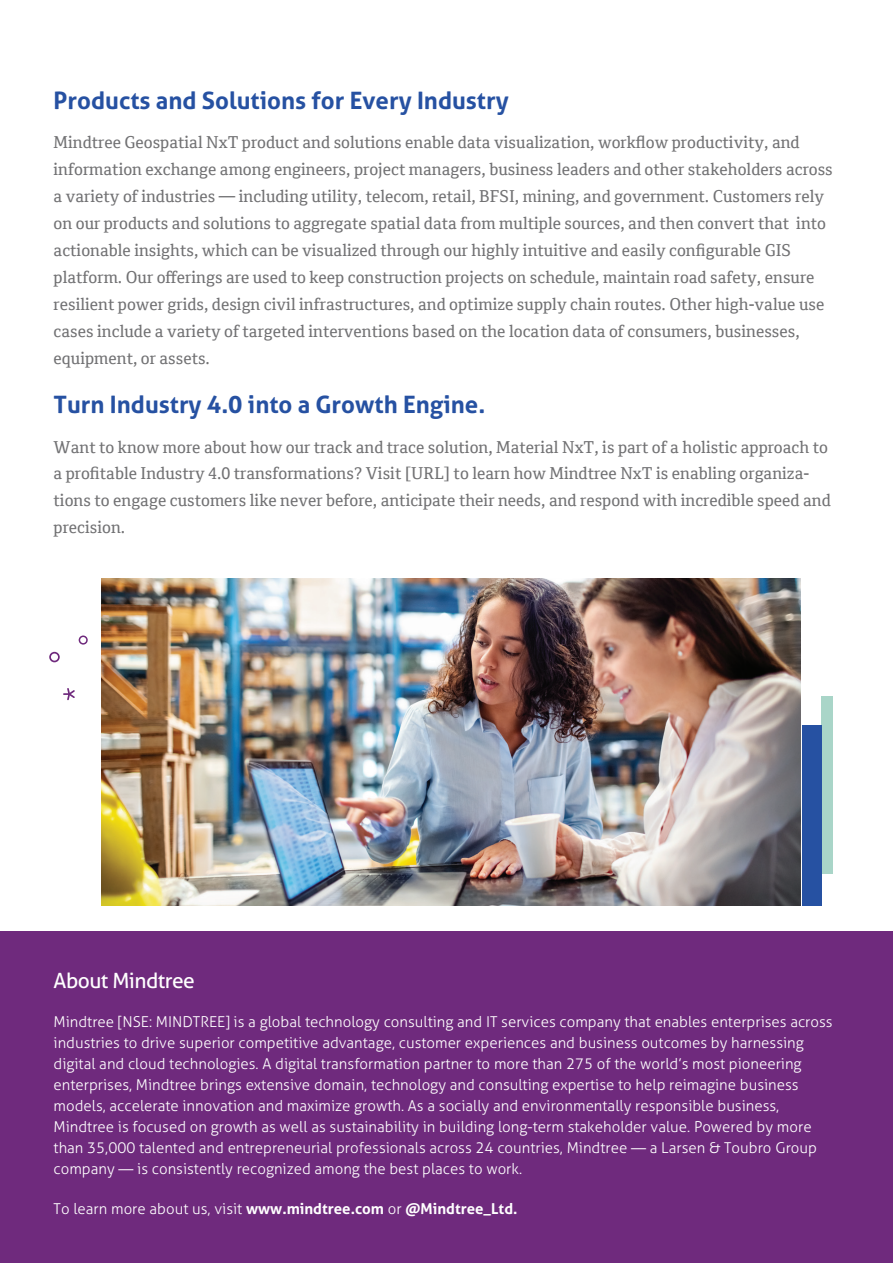
<style>
.page{position:relative;width:893px;height:1263px;background:#fff}
.page>*{position:absolute;margin:0;border:0;box-sizing:border-box;transform-origin:0 0}
.t1{font:700 24px "Aller Typo";color:#2651a2}
.t2{font:21px "Aller Typo";letter-spacing:-.025em;color:#fff}
.t3{font:16.5px/27px "Cordale";color:#717173}
.t4{font:300 15px/21px "Aller Typo";color:#fff}
.t5{font:700 15px "Aller Typo";color:#fff}
.s1{font-weight:300}
</style>
<div class="page">
<div style="left:0;top:931px;width:893px;height:332px;background:#6f2a7d"></div>
<div style="left:79px;top:635px;width:9px;height:10px;border:2px solid #6f2a7d;border-radius:50%"></div>
<svg style="left:63px;top:688px;width:12px;height:12px"></svg>
<svg style="left:49px;top:652px;width:11px;height:10px"></svg>
<div style="left:822px;top:697px;width:11px;height:177px;background:#a9d5c8"></div>
<div style="left:802px;top:726px;width:20px;height:180px;background:#2651a2"></div>
<img style="left:101px;top:579px;width:699px;height:327px">
<h1 class="t1" style="left:54px;top:85px;width:457px">Products and Solutions for Every Industry</h1>
<p class="t3" style="left:54px;top:128px;width:781px">Mindtree Geospatial NxT product and solutions enable data visualization, workflow productivity, and information exchange among engineers, project managers, business leaders and other stakeholders across a variety of industries — including utility, telecom, retail, BFSI, mining, and government. Customers rely on our products and solutions to aggregate spatial data from multiple sources, and then convert that into actionable insights, which can be visualized through our highly intuitive and easily configurable GIS platform. Our offerings are used to keep construction projects on schedule, maintain road safety, ensure resilient power grids, design civil infrastructures, and optimize supply chain routes. Other high-value use cases include a variety of targeted interventions based on the location data of consumers, businesses, equipment, or assets.</p>
<h1 class="t1" style="left:54px;top:390px;width:433px">Turn Industry 4.0 into a Growth Engine.</h1>
<p class="t3" style="left:54px;top:433px;width:779px">Want to know more about how our track and trace solution, Material NxT, is part of a holistic approach to a profitable Industry 4.0 transformations? Visit [URL] to learn how Mindtree NxT is enabling organiza&shy;tions to engage customers like never before, anticipate their needs, and respond with incredible speed and precision.</p>
<p class="t2" style="left:54px;top:968px;width:143px">About Mindtree</p>
<p class="t4" style="left:54px;top:1011px;width:781px">Mindtree [NSE: MINDTREE] is a global technology consulting and IT services company that enables enterprises across industries to drive superior competitive advantage, customer experiences and business outcomes by harnessing digital and cloud technologies. A digital transformation partner to more than 275 of the world’s most pioneering enterprises, Mindtree brings extensive domain, technology and consulting expertise to help reimagine business models, accelerate innovation and maximize growth. As a socially and environmentally responsible business, Mindtree is focused on growth as well as sustainability in building long-term stakeholder value. Powered by more than 35,000 talented and entrepreneurial professionals across 24 countries, Mindtree ― a Larsen &amp; Toubro Group company ― is consistently recognized among the best places to work.</p>
<p class="t5" style="left:54px;top:1200px;width:465px"><span class="s1">To learn more about us, visit</span> www.mindtree.com <span class="s1">or</span> @Mindtree_Ltd.</p>
</div>
